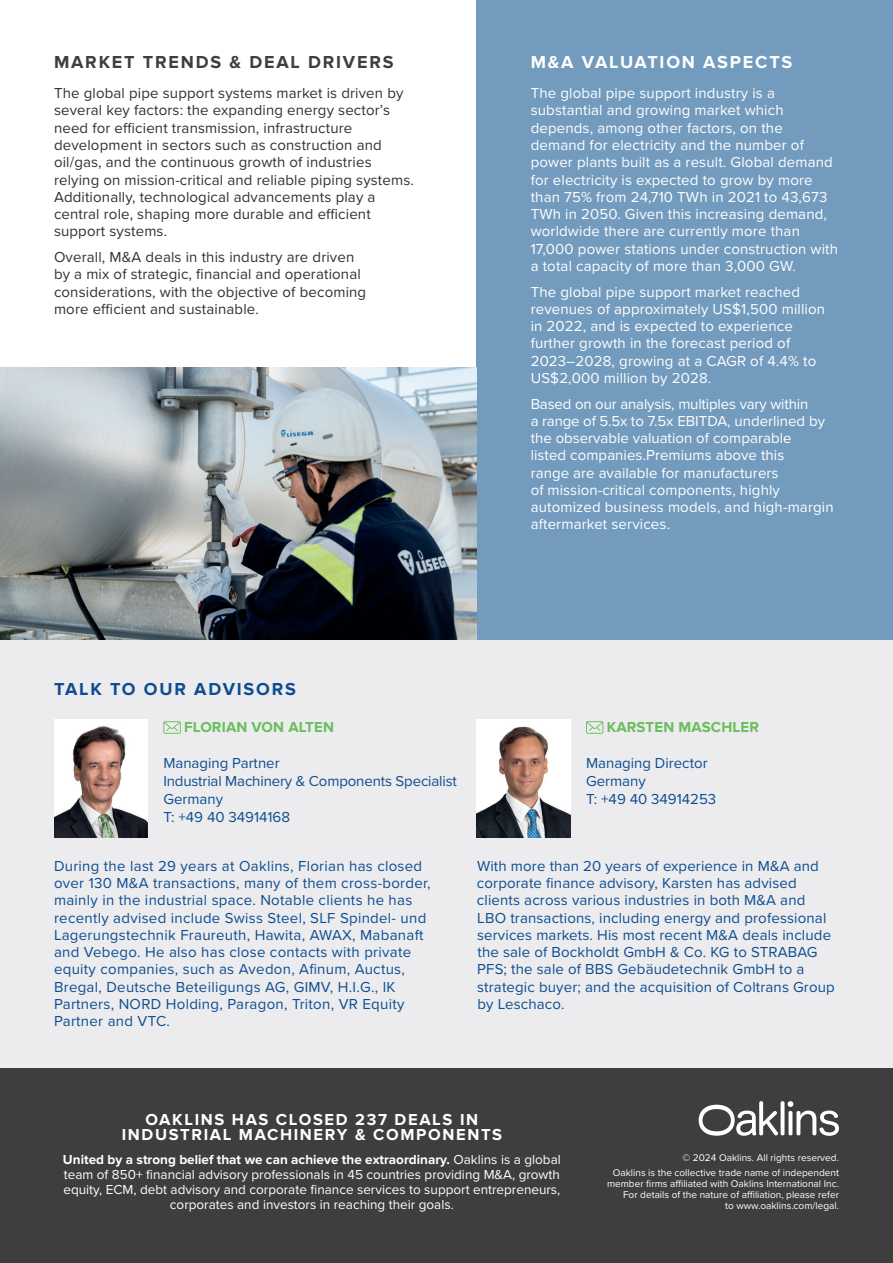
<style>
.page{position:relative;width:893px;height:1263px;background:#fff}
.page>*{position:absolute;margin:0;border:0;box-sizing:border-box;transform-origin:0 0}
.t1{font:700 18px "Proxima Nova";letter-spacing:.1em;color:#3e3e3f}
.t2{font:700 18px "Proxima Nova";letter-spacing:.1em;color:#fff}
.t3{font:700 18px "Proxima Nova";letter-spacing:.1em;color:#0e4d91}
.t4{font:700 16.5px/15px "Proxima Nova";letter-spacing:.1em;color:#fff;text-align:center}
.t5{font:15px/17.2px "Proxima Nova";letter-spacing:.01em;color:#fff}
.t6{font:15px/17.2px "Proxima Nova";letter-spacing:.01em;color:#0e4d91}
.t7{font:15px/17.2px "Proxima Nova";letter-spacing:.01em;color:#333231}
.t8{font:15px/18px "Proxima Nova";letter-spacing:-.01em;color:#0e4d91}
.t9{font:700 15px "Proxima Nova";letter-spacing:.01em;color:#69be5c}
.t10{font:13.5px/15px "Proxima Nova";color:#fff;text-align:center}
.t11{font:10.05px/10.9px "Proxima Nova";color:#fff;text-align:right}
.s1{font-weight:700}
</style>
<div class="page">
<div style="left:0;top:640px;width:893px;height:428px;background:#ececee"></div>
<div style="left:0;top:1068px;width:893px;height:195px;background:#3e3e3f"></div>
<div style="left:477px;top:0;width:416px;height:640px;background:#729bbe"></div>
<svg style="left:699px;top:1101px;width:140px;height:35px"></svg>
<svg style="left:586px;top:721px;width:17px;height:13px"></svg>
<img style="left:477px;top:720px;width:94px;height:117px">
<svg style="left:163px;top:721px;width:18px;height:13px"></svg>
<img style="left:54px;top:720px;width:94px;height:117px">
<img style="left:0;top:368px;width:477px;height:272px">
<p class="t1" style="left:54px;top:52px;width:341px">MARKET TRENDS &amp; DEAL DRIVERS</p>
<p class="t7" style="left:54px;top:84px;width:361px">The global pipe support systems market is driven by several key factors: the expanding energy sector’s need for efficient transmission, infrastructure development in sectors such as construction and oil/gas, and the continuous growth of industries relying on mission-critical and reliable piping systems.<br>Additionally, technological advancements play a central role, shaping more durable and efficient support systems.</p>
<p class="t7" style="left:54px;top:248px;width:314px">Overall, M&amp;A deals in this industry are driven by a mix of strategic, financial and operational considerations, with the objective of becoming more efficient and sustainable.</p>
<p class="t2" style="left:531px;top:52px;width:263px">M&amp;A VALUATION ASPECTS</p>
<p class="t5" style="left:531px;top:84px;width:309px">The global pipe support industry is a substantial and growing market which depends, among other factors, on the demand for electricity and the number of power plants built as a result. Global demand for electricity is expected to grow by more than 75% from 24,710 TWh in 2021 to 43,673<br>TWh in 2050. Given this increasing demand, worldwide there are currently more than 17,000 power stations under construction with a total capacity of more than 3,000 GW.</p>
<p class="t5" style="left:531px;top:282px;width:296px">The global pipe support market reached revenues of approximately US$1,500 million in 2022, and is expected to experience further growth in the forecast period of 2023–2028, growing at a CAGR of 4.4% to US$2,000 million by 2028.</p>
<p class="t5" style="left:531px;top:394px;width:304px">Based on our analysis, multiples vary within<br>a range of 5.5x to 7.5x EBITDA, underlined by the observable valuation of comparable<br>listed companies.Premiums above this<br>range are available for manufacturers<br>of mission-critical components, highly automized business models, and high-margin aftermarket services.</p>
<p class="t3" style="left:54px;top:679px;width:243px">TALK TO OUR ADVISORS</p>
<p class="t9" style="left:184px;top:718px;width:151px">FLORIAN VON ALTEN</p>
<p class="t8" style="left:163px;top:753px;width:295px">Managing Partner<br>Industrial Machinery &amp; Components Specialist<br>Germany<br>T: +49 40 34914168</p>
<p class="t6" style="left:54px;top:856px;width:378px">During the last 29 years at Oaklins, Florian has closed over 130 M&amp;A transactions, many of them cross-border, mainly in the industrial space. Notable clients he has recently advised include Swiss Steel, SLF Spindel- und Lagerungstechnik Fraureuth, Hawita, AWAX, Mabanaft and Vebego. He also has close contacts with private equity companies, such as Avedon, Afinum, Auctus, Bregal, Deutsche Beteiligungs AG, GIMV, H.I.G., IK Partners, NORD Holding, Paragon, Triton, VR Equity Partner and VTC.</p>
<p class="t9" style="left:607px;top:718px;width:154px">KARSTEN MASCHLER</p>
<p class="t6" style="left:586px;top:753px;width:132px;line-height:18px">Managing Director<br>Germany<br>T: +49 40 34914253</p>
<p class="t6" style="left:477px;top:856px;width:359px">With more than 20 years of experience in M&amp;A and corporate finance advisory, Karsten has advised clients across various industries in both M&amp;A and LBO transactions, including energy and professional services markets. His most recent M&amp;A deals include the sale of Bockholdt GmbH &amp; Co. KG to STRABAG PFS; the sale of BBS Gebäudetechnik GmbH to a strategic buyer; and the acquisition of Coltrans Group by Leschaco.</p>
<p class="t4" style="left:122px;top:1113px;width:382px">OAKLINS HAS CLOSED 237 DEALS IN<br>INDUSTRIAL MACHINERY &amp; COMPONENTS</p>
<p class="t10" style="left:63px;top:1151px;width:499px"><span class="s1">United by a strong belief that we can achieve the extraordinary.</span> Oaklins is a global team of 850+ financial advisory professionals in 45 countries providing M&amp;A, growth equity, ECM, debt advisory and corporate finance services to support entrepreneurs, corporates and investors in reaching their goals.</p>
<p class="t11" style="left:613px;top:1149px;width:228px;line-height:15.1px">© 2024 Oaklins. All rights reserved.<br>Oaklins is the collective trade name of independent</p>
<p class="t11" style="left:607px;top:1178px;width:233px">member firms affiliated with Oaklins International Inc.<br>For details of the nature of affiliation, please refer<br>to www.oaklins.com/legal.</p>
</div>
